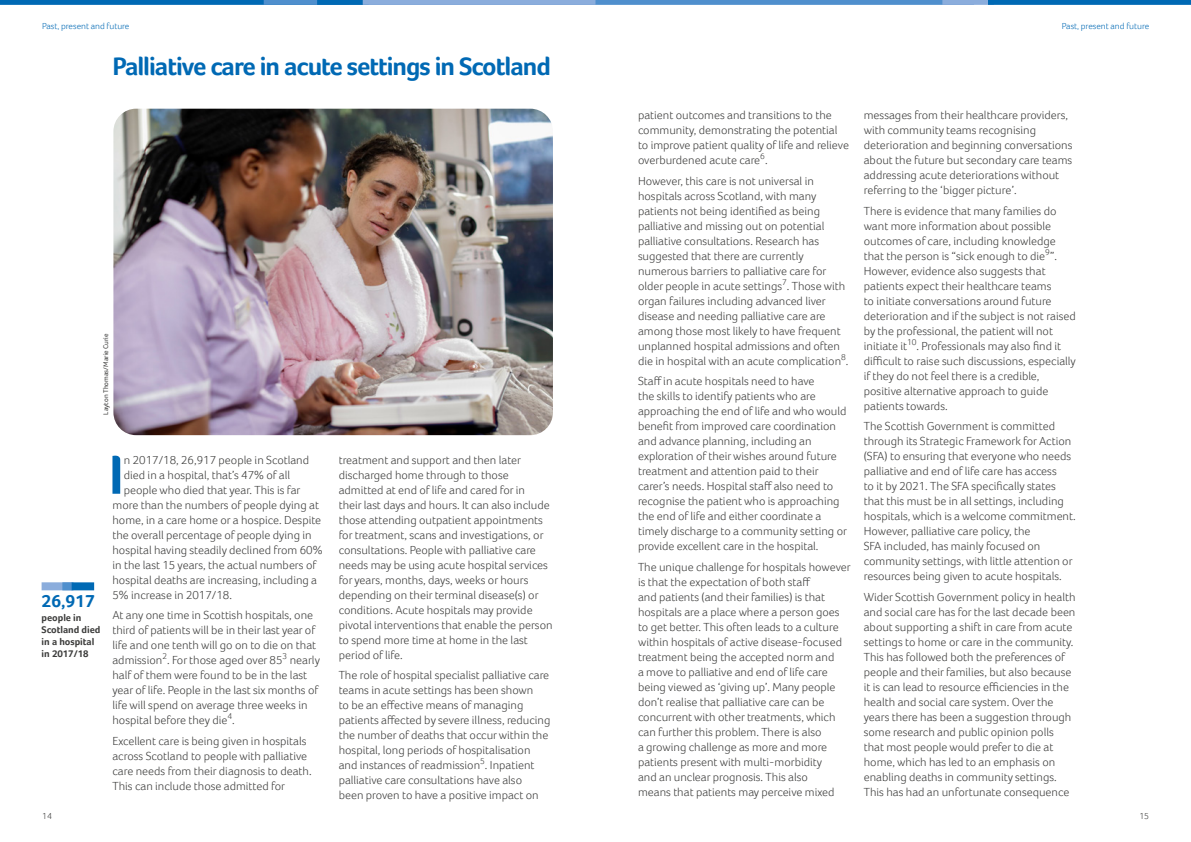
<style>
.page{position:relative;width:1191px;height:842px;background:#fff}
.page>*{position:absolute;margin:0;border:0;box-sizing:border-box;transform-origin:0 0}
.t1{font:700 56.5px "Foco";color:#0069b4}
.t2{font:700 26px "Foco";letter-spacing:-.04em;color:#0069b4}
.t3{font:700 18px "Foco";color:#0069b4}
.t4{font:300 12px/15px "Foco";color:#3c3c3b}
.t5{font:700 10px/12px "Foco";letter-spacing:-.005em;color:#3c3c3b}
.t6{font:300 9px "Foco";color:#0069b4}
.t7{font:300 9px "Foco";color:#3c3c3b}
.t8{font:7px "Foco";color:#3c3c3b}
</style>
<div class="page">
<div style="left:0;top:0;width:349px;height:5px;background:#0069b4"></div>
<div style="left:264px;top:0;width:710px;height:5px;background:#4f8fcd"></div>
<div style="left:317px;top:0;width:52px;height:5px;background:#0069b4"></div>
<div style="left:942px;top:0;width:52px;height:5px;background:#8baddc"></div>
<div style="left:363px;top:0;width:232px;height:5px;background:#8baddc"></div>
<div style="left:988px;top:0;width:203px;height:5px;background:#0069b4"></div>
<div style="left:42px;top:582px;width:32px;height:8px;background:#8baddc"></div>
<div style="left:62px;top:582px;width:10px;height:8px;background:#4f8fcd"></div>
<div style="left:72px;top:582px;width:22px;height:8px;background:#0069b4"></div>
<img style="left:113px;top:109px;width:440px;height:326px">
<p class="t6" style="left:42px;top:21px;width:89px">Past, present and future</p>
<h2 class="t2" style="left:112px;top:51px;width:440px">Palliative care in acute settings in Scotland</h2>
<p class="t8" style="left:102px;top:415px;width:83px;rotate:-90deg">Layton Thomas/Marie Curie</p>
<h3 class="t3" style="left:42px;top:590px;width:55px">26,917</h3>
<p class="t5" style="left:42px;top:612px;width:60px">people in<br>Scotland died in a hospital in 2017/18</p>
<p class="t7" style="left:42px;top:810px;width:11px">14</p>
<h1 class="t1" style="left:109px;top:441px;width:16px">I</h1>
<p class="t4" style="left:124px;top:452px;width:187px">n 2017/18, 26,917 people in Scotland</p>
<p class="t4" style="left:124px;top:467px;width:168px">died in a hospital, that’s 47% of all</p>
<p class="t4" style="left:124px;top:482px;width:178px">people who died that year. This is far</p>
<p class="t4" style="left:112px;top:497px;width:208px">more than the numbers of people dying at</p>
<p class="t4" style="left:112px;top:512px;width:210px">home, in a care home or a hospice. Despite</p>
<p class="t4" style="left:112px;top:527px;width:201px">the overall percentage of people dying in</p>
<p class="t4" style="left:112px;top:542px;width:211px">hospital having steadily declined from 60%</p>
<p class="t4" style="left:112px;top:557px;width:205px">in the last 15 years, the actual numbers of</p>
<p class="t4" style="left:112px;top:572px;width:206px">hospital deaths are increasing, including a</p>
<p class="t4" style="left:112px;top:587px;width:121px">5% increase in 2017/18.</p>
<p class="t4" style="left:112px;top:608px;width:209px">At any one time in Scottish hospitals, one third of patients will be in their last year of life and one tenth will go on to die on that admission<sup>2</sup>. For those aged over 85<sup>3</sup> nearly half of them were found to be in the last year of life. People in the last six months of life will spend on average three weeks in hospital before they die<sup>4</sup>.</p>
<p class="t4" style="left:112px;top:733px;width:201px">Excellent care is being given in hospitals across Scotland to people with palliative care needs from their diagnosis to death.<br>This can include those admitted for</p>
<p class="t4" style="left:339px;top:452px;width:215px">treatment and support and then later discharged home through to those admitted at end of life and cared for in<br>their last days and hours. It can also include those attending outpatient appointments for treatment, scans and investigations, or consultations. People with palliative care needs may be using acute hospital services for years, months, days, weeks or hours depending on their terminal disease(s) or conditions. Acute hospitals may provide pivotal interventions that enable the person to spend more time at home in the last period of life.</p>
<p class="t4" style="left:339px;top:668px;width:213px">The role of hospital specialist palliative care teams in acute settings has been shown<br>to be an effective means of managing patients affected by severe illness, reducing the number of deaths that occurwithin the hospital, long periods of hospitalisation and instances of readmission<sup>5</sup>. Inpatient palliative care consultations have also<br>been proven to have a positive impact on</p>
<p class="t6" style="left:1061px;top:21px;width:89px">Past, present and future</p>
<p class="t4" style="left:638px;top:107px;width:212px">patient outcomes and transitions to the community, demonstrating the potential to improve patient quality of life and relieve overburdened acute care<sup>6</sup>.</p>
<p class="t4" style="left:638px;top:173px;width:212px">However, this care is not universal in hospitals across Scotland, with many patients not being identified as being palliative and missing out on potential palliative consultations. Research has suggested that there are currently numerous barriers to palliative care for older people in acute settings<sup>7</sup>. Those with organ failures including advanced liver disease and needing palliative care are among those most likely to have frequent unplanned hospital admissions and often die in hospital with an acute complication<sup>8</sup>.</p>
<p class="t4" style="left:638px;top:374px;width:211px">Staff in acute hospitals need to have<br>the skills to identify patients who are approaching the end of life and who would benefit from improved care coordination and advance planning, including an exploration of theirwishes around future treatment and attention paid to their carer’s needs. Hospital staff also need to recognise the patient who is approaching the end of life and either coordinate a timely discharge to a community setting or provide excellent care in the hospital.</p>
<p class="t4" style="left:638px;top:559px;width:214px">The unique challenge for hospitals however is that the expectation of both staff<br>and patients (and their families) is that hospitals are a place where a person goes to get better. This often leads to a culture within hospitals of active disease-focused treatment being the accepted norm and<br>a move to palliative and end of life care being viewed as ‘giving up’. Many people don’t realise that palliative care can be concurrent with other treatments, which can further this problem. There is also<br>a growing challenge as more and more patients present with multi-morbidity<br>and an unclear prognosis. This also<br>means that patients may perceive mixed</p>
<p class="t4" style="left:863px;top:107px;width:210px">messages from their healthcare providers, with community teams recognising deterioration and beginning conversations about the future but secondary care teams addressing acute deteriorations without referring to the ‘bigger picture’.</p>
<p class="t4" style="left:863px;top:203px;width:214px">There is evidence that many families do want more information about possible outcomes of care, including knowledge that the person is “sick enough to die<sup>9</sup>”.<br>However, evidence also suggests that patients expect their healthcare teams<br>to initiate conversations around future deterioration and if the subject is not raised by the professional, the patient will not initiate it<sup>10</sup>. Professionals may also find it difficult to raise such discussions, especially if they do not feel there is a credible, positive alternative approach to guide patients towards.</p>
<p class="t4" style="left:863px;top:419px;width:213px">The Scottish Government is committed through its Strategic Framework for Action (SFA) to ensuring that everyone who needs palliative and end of life care has access<br>to it by 2021. The SFA specifically states that this must be in all settings, including hospitals, which is a welcome commitment.<br>However, palliative care policy, the<br>SFA included, has mainly focused on community settings, with little attention or resources being given to acute hospitals.</p>
<p class="t4" style="left:863px;top:589px;width:213px">Wider Scottish Government policy in health and social care has for the last decade been about supporting a shift in care from acute settings to home or care in the community.<br>This has followed both the preferences of people and their families, but also because it is can lead to resource efficiencies in the health and social care system. Over the years there has been a suggestion through some research and public opinion polls that most people would prefer to die at home, which has led to an emphasis on enabling deaths in community settings.<br>This has had an unfortunate consequence</p>
<p class="t7" style="left:1139px;top:810px;width:11px">15</p>
</div>
